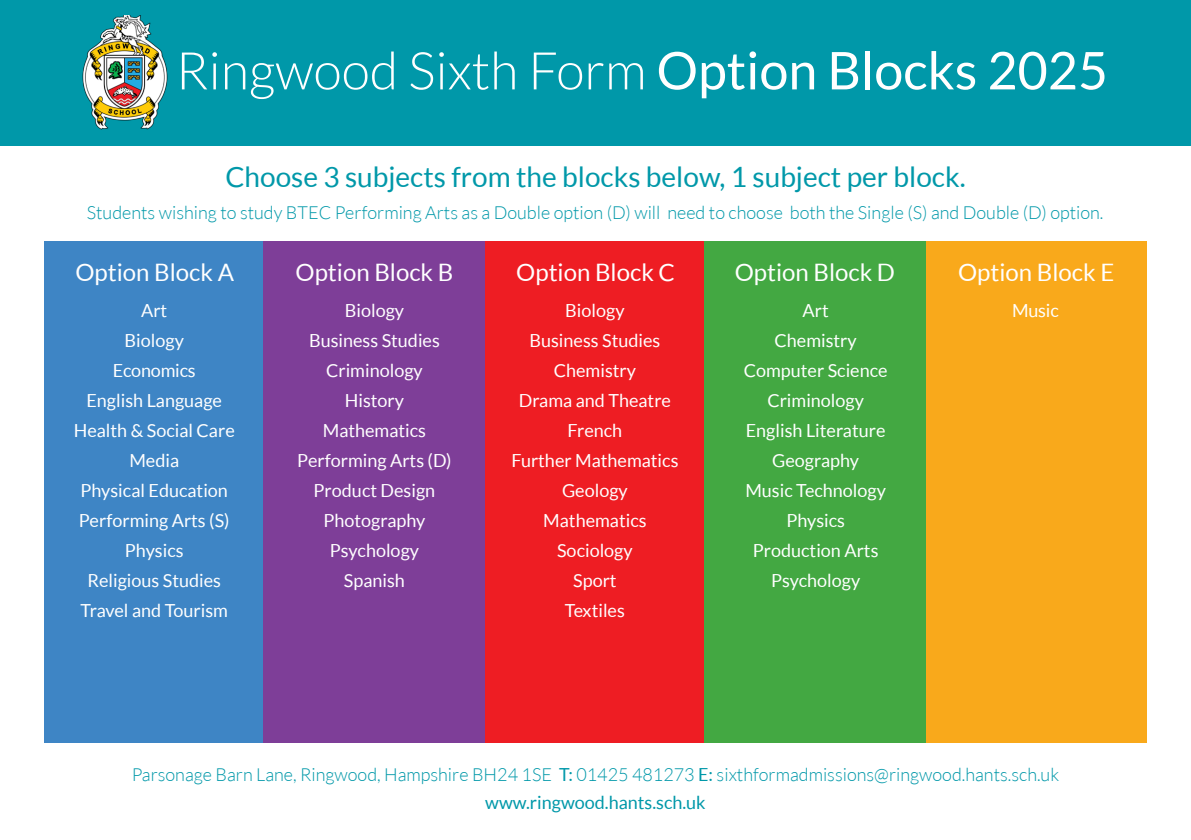
<style>
.page{position:relative;width:1191px;height:840px;background:#fff}
.page>*{position:absolute;margin:0;border:0;box-sizing:border-box;transform-origin:0 0}
.t1{font:300 52px "Lato";color:#fff}
.t2{font:28px "Lato";color:#0098a9}
.t3{font:24px "Lato";color:#fff}
.t4{font:18px "Lato";color:#fff}
.t5{font:300 18px "Lato";color:#0098a9}
.t6{font:18px "Lato";color:#0098a9}
.s1{font-weight:400}
</style>
<div class="page">
<div style="left:0;top:0;width:1191px;height:145px;background:#0098a9"></div>
<img style="left:83px;top:15px;width:84px;height:115px">
<div style="left:44px;top:241px;width:221px;height:501px;background:#3e85c5"></div>
<div style="left:264px;top:241px;width:221px;height:501px;background:#7e3e98"></div>
<div style="left:925px;top:241px;width:221px;height:501px;background:#f9a91b"></div>
<div style="left:485px;top:241px;width:221px;height:501px;background:#ee1d23"></div>
<div style="left:705px;top:241px;width:221px;height:501px;background:#43a842"></div>
<p class="t1" style="left:176px;top:43px;width:934px">Ringwood Sixth Form <span class="s1">Option Blocks 2025</span></p>
<p class="t2" style="left:225px;top:161px;width:742px">Choose 3 subjects from the blocks below, 1 subject per block.</p>
<p class="t5" style="left:87px;top:203px;width:1018px">Students wishing to study BTEC Performing Arts as a Double option (D) will need to choose both the Single (S) and Double (D) option.</p>
<p class="t3" style="left:75px;top:259px;width:160px">Option Block A</p>
<p class="t4" style="left:141px;top:300px;width:28px">Art</p>
<p class="t4" style="left:125px;top:330px;width:61px">Biology</p>
<p class="t4" style="left:113px;top:360px;width:85px">Economics</p>
<p class="t4" style="left:86px;top:390px;width:137px">English Language</p>
<p class="t4" style="left:74px;top:420px;width:163px">Health &amp; Social Care</p>
<p class="t4" style="left:129px;top:450px;width:51px">Media</p>
<p class="t4" style="left:81px;top:480px;width:149px">Physical Education</p>
<p class="t4" style="left:79px;top:510px;width:152px">Performing Arts (S)</p>
<p class="t4" style="left:125px;top:540px;width:60px">Physics</p>
<p class="t4" style="left:87px;top:570px;width:135px">Religious Studies</p>
<p class="t4" style="left:81px;top:600px;width:149px">Travel and Tourism</p>
<p class="t3" style="left:295px;top:259px;width:159px">Option Block B</p>
<p class="t3" style="left:958px;top:259px;width:158px">Option Block E</p>
<p class="t4" style="left:1012px;top:300px;width:48px">Music</p>
<p class="t3" style="left:516px;top:259px;width:160px">Option Block C</p>
<p class="t4" style="left:565px;top:300px;width:61px">Biology</p>
<p class="t4" style="left:529px;top:330px;width:132px">Business Studies</p>
<p class="t4" style="left:554px;top:360px;width:84px">Chemistry</p>
<p class="t4" style="left:519px;top:390px;width:154px">Drama and Theatre</p>
<p class="t4" style="left:567px;top:420px;width:56px">French</p>
<p class="t4" style="left:511px;top:450px;width:169px">Further Mathematics</p>
<p class="t4" style="left:562px;top:480px;width:67px">Geology</p>
<p class="t4" style="left:543px;top:510px;width:105px">Mathematics</p>
<p class="t4" style="left:557px;top:540px;width:77px">Sociology</p>
<p class="t4" style="left:573px;top:570px;width:45px">Sport</p>
<p class="t4" style="left:565px;top:600px;width:61px">Textiles</p>
<p class="t3" style="left:734px;top:259px;width:162px">Option Block D</p>
<p class="t4" style="left:802px;top:300px;width:28px">Art</p>
<p class="t4" style="left:774px;top:330px;width:84px">Chemistry</p>
<p class="t4" style="left:744px;top:360px;width:145px">Computer Science</p>
<p class="t4" style="left:767px;top:390px;width:98px">Criminology</p>
<p class="t4" style="left:746px;top:420px;width:141px">English Literature</p>
<p class="t4" style="left:772px;top:450px;width:88px">Geography</p>
<p class="t4" style="left:745px;top:480px;width:142px">Music Technology</p>
<p class="t4" style="left:786px;top:510px;width:60px">Physics</p>
<p class="t4" style="left:753px;top:540px;width:127px">Production Arts</p>
<p class="t4" style="left:771px;top:570px;width:91px">Psychology</p>
<p class="t4" style="left:345px;top:300px;width:61px">Biology</p>
<p class="t4" style="left:309px;top:330px;width:132px">Business Studies</p>
<p class="t4" style="left:326px;top:360px;width:98px">Criminology</p>
<p class="t4" style="left:345px;top:390px;width:61px">History</p>
<p class="t4" style="left:323px;top:420px;width:105px">Mathematics</p>
<p class="t4" style="left:297px;top:450px;width:156px">Performing Arts (D)</p>
<p class="t4" style="left:314px;top:480px;width:123px">Product Design</p>
<p class="t4" style="left:323px;top:510px;width:103px">Photography</p>
<p class="t4" style="left:330px;top:540px;width:91px">Psychology</p>
<p class="t4" style="left:344px;top:570px;width:63px">Spanish</p>
<p class="t5" style="left:132px;top:764px;width:929px">Parsonage Barn Lane, Ringwood, Hampshire BH24 1SE <span class="s1">T:</span> 01425 481273 <span class="s1">E:</span> sixthformadmissions@ringwood.hants.sch.uk</p>
<p class="t6" style="left:485px;top:792px;width:222px">www.ringwood.hants.sch.uk</p>
</div>
